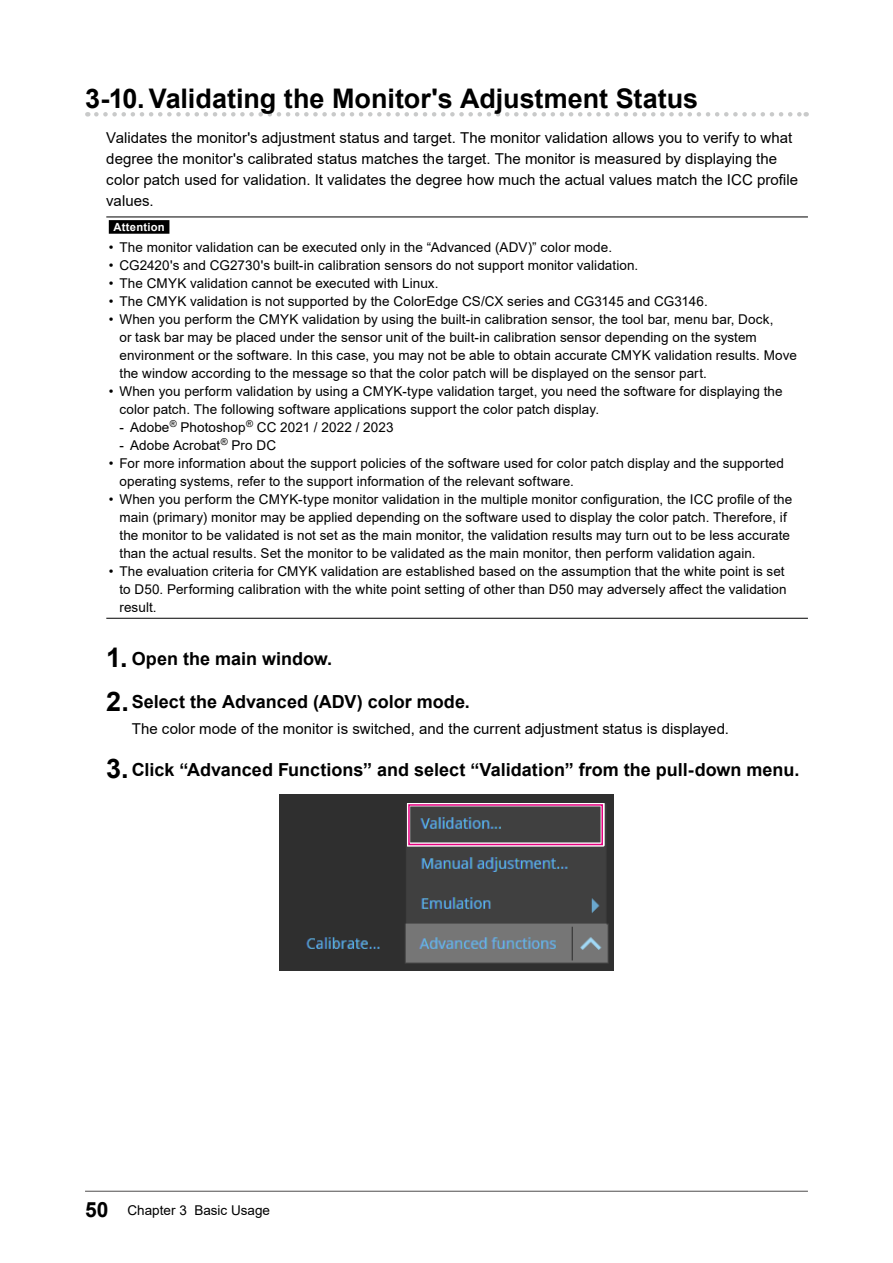
<style>
.page{position:relative;width:893px;height:1263px;background:#fff}
.page>*{position:absolute;margin:0;border:0;box-sizing:border-box;transform-origin:0 0}
.t1{font:700 27px "Arial";color:#000}
.t2{font:700 18px "Arial";color:#000}
.t3{font:15px/21px "Arial";color:#000}
.t4{font:13.5px/18px "Arial";letter-spacing:.005em;color:#000}
.t5{font:700 11.25px "Arial";letter-spacing:.02em;color:#fff}
.s1{font-size:27px}
.s2{font-weight:700;font-size:21px}
</style>
<div class="page">
<hr style="left:85px;top:1191px;width:723px;height:1px;background:#595757">
<svg style="left:96px;top:112px;width:711px;height:5px"></svg>
<hr style="left:106px;top:217px;width:702px;height:1px;background:#000">
<hr style="left:106px;top:618px;width:702px;height:1px;background:#000">
<div style="left:109px;top:220px;width:60px;height:14px;background:#000"></div>
<img style="left:280px;top:794px;width:333px;height:177px">
<svg style="left:407px;top:803px;width:197px;height:43px;background:#4d4f53"></svg>
<div style="left:408px;top:804px;width:195px;height:41px;border:2px solid #e4007f"></div>
<h1 class="t1" style="left:85px;top:80px;width:615px">3-10.Validating the Monitor's Adjustment Status</h1>
<p class="t3" style="left:106px;top:127px;width:693px">Validates the monitor's adjustment status and target. The monitor validation allows you to verify to what degree the monitor's calibrated status matches the target. The monitor is measured by displaying the color patch used for validation. It validates the degree how much the actual values match the ICC profile values.</p>
<p class="t5" style="left:113px;top:219px;width:53px">Attention</p>
<p class="t4" style="left:109px;top:238px;width:505px">• The monitor validation can be executed only in the “Advanced (ADV)” color mode.</p>
<p class="t4" style="left:109px;top:256px;width:531px">• CG2420's and CG2730's built-in calibration sensors do not support monitor validation.</p>
<p class="t4" style="left:109px;top:274px;width:331px">• The CMYK validation cannot be executed with Linux.</p>
<p class="t4" style="left:109px;top:292px;width:600px">• The CMYK validation is not supported by the ColorEdge CS/CX series and CG3145 and CG3146.</p>
<p class="t4" style="left:119px;top:310px;width:679px;text-indent:-11px">• When you perform the CMYK validation by using the built-in calibration sensor, the tool bar, menu bar, Dock,<br>or task bar may be placed under the sensor unit of the built-in calibration sensor depending on the system environment or the software. In this case, you may not be able to obtain accurate CMYK validation results. Move the window according to the message so that the color patch will be displayed on the sensor part.</p>
<p class="t4" style="left:119px;top:382px;width:665px;text-indent:-11px">• When you perform validation by using a CMYK-type validation target, you need the software for displaying the color patch. The following software applications support the color patch display.</p>
<p class="t4" style="left:119px;top:418px;width:276px">- Adobe<sup>®</sup> Photoshop<sup>®</sup> CC 2021 / 2022 / 2023</p>
<p class="t4" style="left:119px;top:436px;width:158px">- Adobe Acrobat<sup>®</sup> Pro DC</p>
<p class="t4" style="left:119px;top:454px;width:666px;text-indent:-11px">• For more information about the support policies of the software used for color patch display and the supported operating systems, refer to the support information of the relevant software.</p>
<p class="t4" style="left:119px;top:490px;width:674px;text-indent:-11px">• When you perform the CMYK-type monitor validation in the multiple monitor configuration, the ICC profile of the main (primary) monitor may be applied depending on the software used to display the color patch. Therefore, if the monitor to be validated is not set as the main monitor, the validation results may turn out to be less accurate than the actual results. Set the monitor to be validated as the main monitor, then perform validation again.</p>
<p class="t4" style="left:119px;top:562px;width:669px;text-indent:-11px">• The evaluation criteria for CMYK validation are established based on the assumption that the white point is set to D50. Performing calibration with the white point setting of other than D50 may adversely affect the validation result.</p>
<h2 class="t2" style="left:106px;top:646px;width:227px"><span class="s1">1.</span> Open the main window.</h2>
<h2 class="t2" style="left:106px;top:689px;width:365px"><span class="s1">2.</span>Select the Advanced (ADV) color mode.</h2>
<p class="t3" style="left:132px;top:718px;width:599px">The color mode of the monitor is switched, and the current adjustment status is displayed.</p>
<h2 class="t2" style="left:106px;top:757px;width:695px"><span class="s1">3.</span> Click “Advanced Functions” and select “Validation” from the pull-down menu.</h2>
<p class="t4" style="left:85px;top:1201px;width:187px"><span class="s2">50</span> Chapter 3 Basic Usage</p>
</div>
